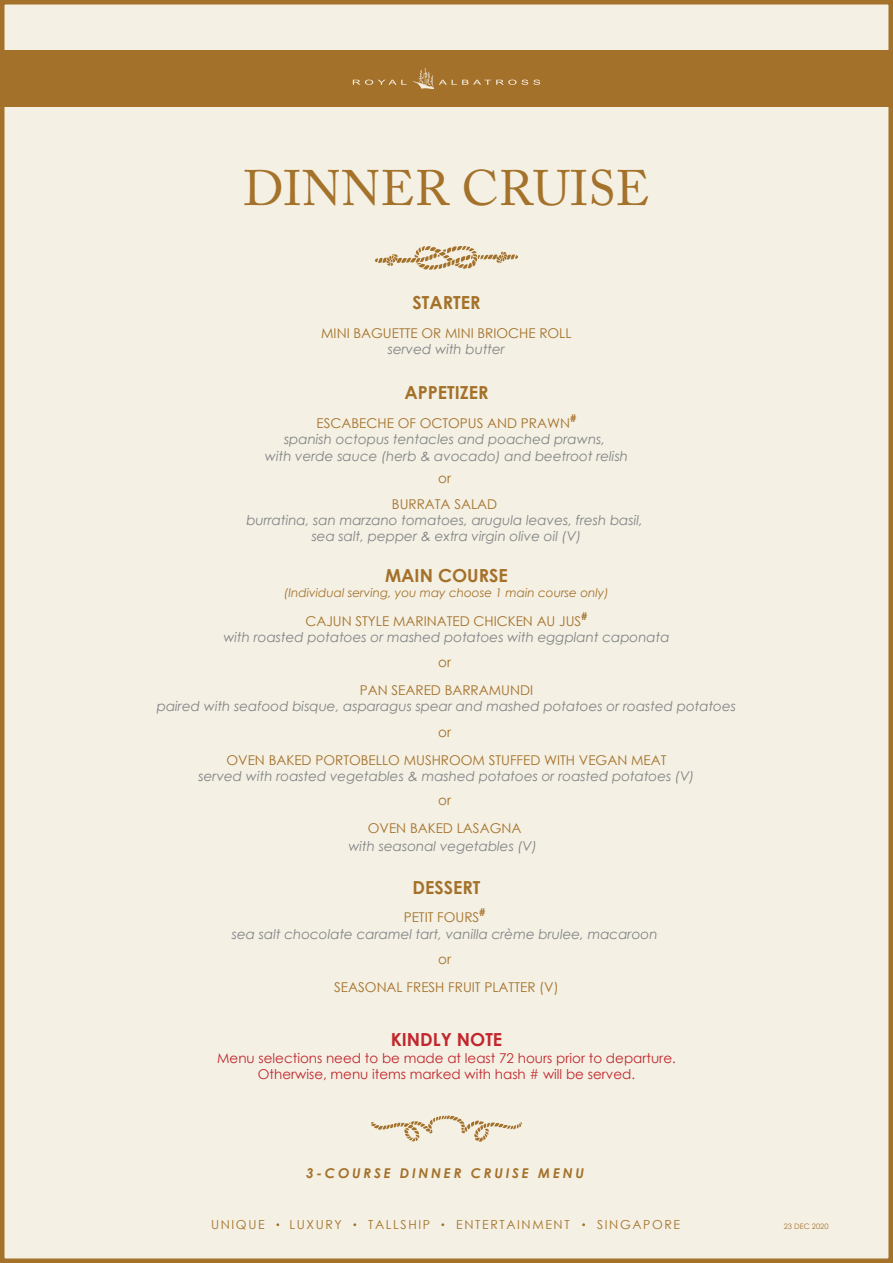
<style>
.page{position:relative;width:893px;height:1263px;background:#f4f0e4}
.page>*{position:absolute;margin:0;border:0;box-sizing:border-box;transform-origin:0 0}
.t1{font:49.5px "Adobe Caslon Pro";color:#a4722a}
.t2{font:700 18px "Century Gothic";color:#a4712a}
.t3{font:700 18px "Century Gothic";color:#c1272d}
.t4{font:italic 13.5px/16.4px "Century Gothic";color:#818385;text-align:center}
.t5{font:13.5px "Century Gothic";color:#a4712a}
.t6{font:13.5px/16.2px "Century Gothic";color:#c1272d;text-align:center}
.t7{font:italic 700 13.5px "Century Gothic";letter-spacing:.2em;color:#a4712a}
.t8{font:12.45px "Century Gothic";letter-spacing:.13em;color:#a4722a}
.t9{font:italic 12px "Century Gothic";color:#a4712a}
.t10{font:7.5px "Century Gothic";color:#a4712a}
.s1{font-style:normal;color:#a4712a}
</style>
<div class="page">
<div style="left:0;top:50px;width:893px;height:57px;background:#a4712a"></div>
<svg style="left:353px;top:80px;width:54px;height:5px"></svg>
<svg style="left:413px;top:68px;width:127px;height:21px"></svg>
<svg style="left:375px;top:246px;width:143px;height:24px;background:#dfcfb5"></svg>
<svg style="left:371px;top:1115px;width:151px;height:27px;background:#e7dcc7"></svg>
<h1 class="t1" style="left:243px;top:159px;width:408px">DINNER CRUISE</h1>
<h2 class="t2" style="left:412px;top:292px;width:70px">STARTER</h2>
<p class="t5" style="left:321px;top:325px;width:252px">MINI BAGUETTE OR MINI BRIOCHE ROLL</p>
<p class="t4" style="left:388px;top:341px;width:119px">served with butter</p>
<h2 class="t2" style="left:404px;top:382px;width:86px">APPETIZER</h2>
<p class="t4" style="left:265px;top:415px;width:365px"><span class="s1">ESCABECHE OF OCTOPUS AND PRAWN</span><sup>#<br></sup>spanish octopus tentacles and poached prawns,<br>with verde sauce (herb &amp; avocado) and beetroot relish</p>
<p class="t5" style="left:392px;top:496px;width:107px">BURRATA SALAD</p>
<p class="t4" style="left:246px;top:512px;width:398px">burratina, san marzano tomatoes, arugula leaves, fresh basil, sea salt, pepper &amp; extra virgin olive oil (V)</p>
<h2 class="t2" style="left:385px;top:565px;width:124px">MAIN COURSE</h2>
<p class="t5" style="left:305px;top:613px;width:284px">CAJUN STYLE MARINATED CHICKEN AU JUS<sup>#</sup></p>
<p class="t5" style="left:438px;top:470px;width:14px">or</p>
<p class="t9" style="left:284px;top:585px;width:326px">(Individual serving, you may choose 1 main course only)</p>
<p class="t4" style="left:223px;top:629px;width:448px">with roasted potatoes or mashed potatoes with eggplant caponata</p>
<p class="t5" style="left:360px;top:682px;width:175px">PAN SEARED BARRAMUNDI</p>
<p class="t4" style="left:157px;top:698px;width:581px">paired with seafood bisque, asparagus spear and mashed potatoes or roasted potatoes</p>
<p class="t5" style="left:438px;top:654px;width:14px">or</p>
<p class="t5" style="left:438px;top:724px;width:14px">or</p>
<p class="t5" style="left:226px;top:752px;width:441px">OVEN BAKED PORTOBELLO MUSHROOM STUFFED WITH VEGAN MEAT</p>
<p class="t4" style="left:199px;top:768px;width:497px">served with roasted vegetables &amp; mashed potatoes or roasted potatoes (V)</p>
<p class="t5" style="left:368px;top:819px;width:155px">OVEN BAKED LASAGNA</p>
<p class="t4" style="left:348px;top:837px;width:190px">with seasonal vegetables (V)</p>
<h2 class="t2" style="left:412px;top:876px;width:70px">DESSERT</h2>
<p class="t5" style="left:404px;top:909px;width:83px">PETIT FOURS<sup>#</sup></p>
<p class="t5" style="left:438px;top:792px;width:14px">or</p>
<p class="t4" style="left:232px;top:925px;width:427px">sea salt chocolate caramel tart, vanilla crème brulee, macaroon</p>
<p class="t5" style="left:438px;top:951px;width:14px">or</p>
<p class="t5" style="left:334px;top:979px;width:226px">SEASONAL FRESH FRUIT PLATTER (V)</p>
<h2 class="t3" style="left:391px;top:1028px;width:113px">KINDLY NOTE</h2>
<p class="t6" style="left:217px;top:1049px;width:460px">Menu selections need to be made at least 72 hours prior to departure.<br>Otherwise, menu items marked with hash # will be served.</p>
<p class="t7" style="left:306px;top:1164px;width:279px">3-COURSE DINNER CRUISE MENU</p>
<p class="t8" style="left:211px;top:1217px;width:55px">UNIQUE</p>
<p class="t8" style="left:290px;top:1217px;width:54px">LUXURY</p>
<p class="t8" style="left:368px;top:1217px;width:63px">TALLSHIP</p>
<p class="t8" style="left:456px;top:1217px;width:115px">ENTERTAINMENT</p>
<p class="t8" style="left:597px;top:1217px;width:85px">SINGAPORE</p>
<p class="t10" style="left:784px;top:1222px;width:46px">23 DEC 2020</p>
</div>
